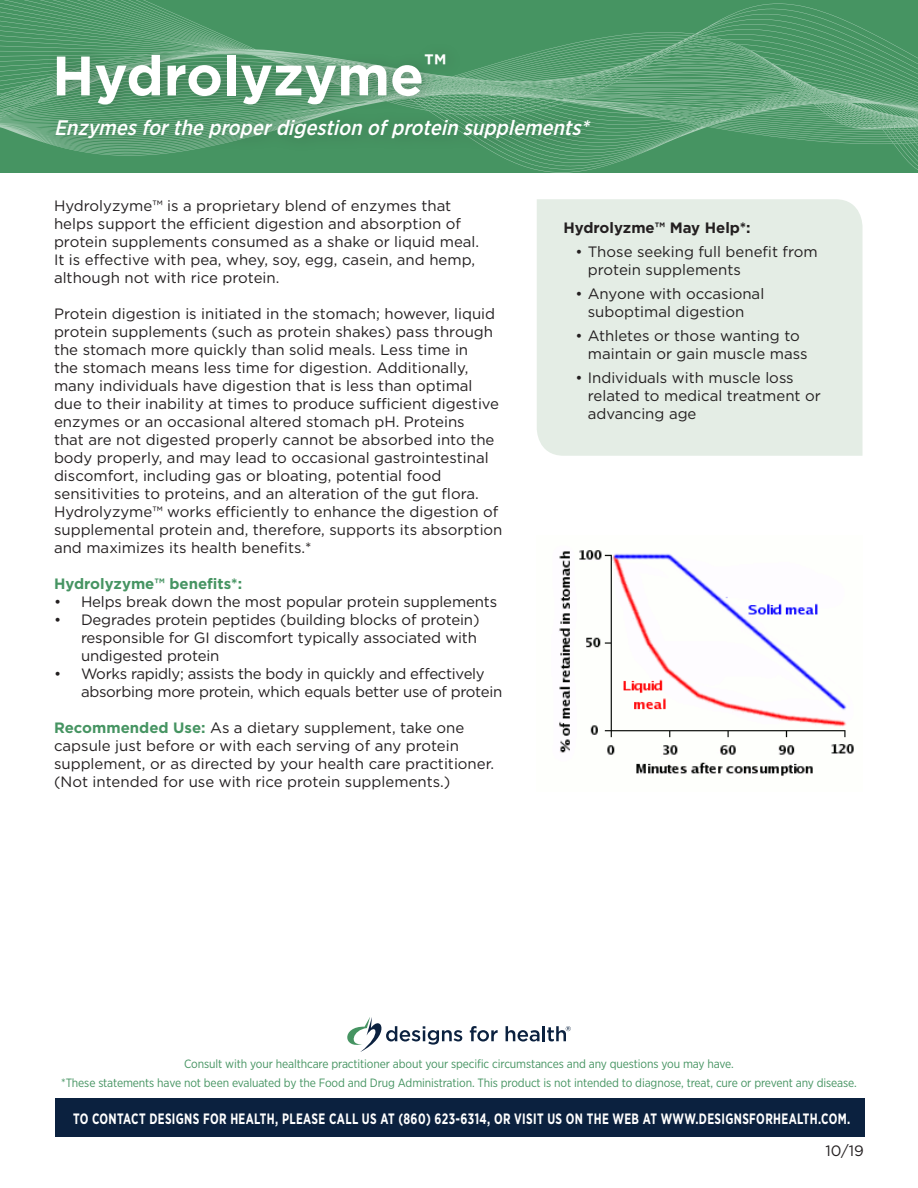
<style>
.page{position:relative;width:918px;height:1188px;background:#fff}
.page>*{position:absolute;margin:0;border:0;box-sizing:border-box;transform-origin:0 0}
.t1{font:700 55.5px "Gotham";color:#fff}
.t2{font:italic 500 21px "Gotham Narrow";color:#fff}
.t3{font:15px/18px "Gotham";color:#231f20}
.t4{font:15px/18px "Gotham";letter-spacing:-.02em;color:#231f20}
.t5{font:700 15px "Gotham Narrow";letter-spacing:.03em;color:#fff;scale:.8 1}
.t6{font:700 15px "Gotham";color:#469462}
.t7{font:700 15px "Gotham";color:#231f20}
.t8{font:12px "Gotham Narrow";letter-spacing:-.01em;color:#469462}
.s1{font-weight:700;color:#469462}
</style>
<div class="page">
<svg style="left:1px;top:0;width:917px;height:173px;background:#4d9868"></svg>
<img style="left:0;top:99px;width:386px;height:57px">
<img style="left:0;top:108px;width:918px;height:20px">
<img style="left:0;top:0;width:778px;height:69px">
<img style="left:0;top:77px;width:796px;height:19px">
<img style="left:2px;top:93px;width:825px;height:17px">
<img style="left:212px;top:34px;width:539px;height:49px">
<img style="left:463px;top:90px;width:361px;height:3px">
<div style="left:55px;top:1098px;width:810px;height:39px;background:#0b213f"></div>
<svg style="left:347px;top:1017px;width:115px;height:35px"></svg>
<svg style="left:470px;top:1026px;width:28px;height:16px"></svg>
<svg style="left:506px;top:1026px;width:34px;height:16px"></svg>
<hr style="left:542px;top:1026px;width:3px;height:15px;background:#0b213f">
<svg style="left:547px;top:1026px;width:24px;height:15px"></svg>
<div style="left:46px;top:41px;width:417px;height:79px;background:#231f20;opacity:.25"></div>
<div style="left:45px;top:107px;width:563px;height:48px;background:#231f20;opacity:.25"></div>
<div style="left:537px;top:199px;width:325px;height:257px;background:#e4ede5"></div>
<img style="left:559px;top:550px;width:295px;height:226px">
<p class="t1" style="left:52px;top:39px;width:396px">Hydrolyzyme<sup>™</sup></p>
<p class="t2" style="left:54px;top:115px;width:542px">Enzymesfortheproperdigestion ofprotein supplements*</p>
<p class="t3" style="left:54px;top:197px;width:427px">Hydrolyzyme™ is a proprietary blend of enzymes that helps support the efficient digestion and absorption of protein supplements consumed as a shake or liquid meal.<br>It is effective with pea, whey, soy, egg, casein, and hemp, although not with rice protein.</p>
<p class="t3" style="left:54px;top:305px;width:450px">Protein digestion is initiated in the stomach; however, liquid protein supplements (such as protein shakes) pass through the stomach more quickly than solid meals. Less time in<br>the stomach means less time for digestion. Additionally, many individuals have digestion that is less than optimal due to their inability at times to produce sufficient digestive enzymes or an occasional altered stomach pH. Proteins<br>that are not digested properly cannot be absorbed into the body properly, and may lead to occasional gastrointestinal discomfort, including gas or bloating, potential food sensitivities to proteins, and an alteration of the gut flora.<br>Hydrolyzyme™ works efficiently to enhance the digestion of supplemental protein and, therefore, supports its absorption and maximizes its health benefits.*</p>
<p class="t6" style="left:54px;top:574px;width:190px">Hydrolyzyme™ benefits*:</p>
<p class="t3" style="left:54px;top:593px;width:445px">• Helps break down the most popular protein supplements</p>
<p class="t3" style="left:81px;top:611px;width:400px;text-indent:-27px">• Degrades protein peptides (building blocks of protein) responsible for GI discomfort typically associated with undigested protein</p>
<p class="t4" style="left:81px;top:665px;width:423px;text-indent:-27px">• Works rapidly; assists the body in quickly and effectively absorbing more protein, which equals better use of protein</p>
<p class="t3" style="left:54px;top:719px;width:442px"><span class="s1">Recommended Use:</span> As a dietary supplement, take one capsule just before or with each serving of any protein supplement, or as directed by your health care practitioner. (Not intended for use with rice protein supplements.)</p>
<p class="t7" style="left:563px;top:217px;width:189px">Hydrolyzme™ May Help*:</p>
<p class="t3" style="left:588px;top:242px;width:231px;text-indent:-12px">• Those seeking full benefit from protein supplements</p>
<p class="t3" style="left:576px;top:284px;width:190px;text-align:center">• Anyone with occasional suboptimal digestion</p>
<p class="t3" style="left:588px;top:326px;width:221px;text-indent:-12px">• Athletes or those wanting to maintain or gain muscle mass</p>
<p class="t3" style="left:588px;top:368px;width:235px;text-indent:-12px">• Individuals with muscle loss related to medical treatment or advancing age</p>
<p class="t8" style="left:184px;top:1057px;width:551px">Consult with your healthcare practitioner about your specific circumstances and any questions you may have.</p>
<p class="t8" style="left:61px;top:1075px;width:797px">*These statements have not been evaluated by the Food and Drug Administration. This product is not intended to diagnose, treat, cure or prevent any disease.</p>
<p class="t5" style="left:73px;top:1109px;width:973px">TO CONTACT DESIGNS FOR HEALTH, PLEASE CALL US AT (860) 623-6314, OR VISIT US ON THE WEB AT WWW.DESIGNSFORHEALTH.COM.</p>
<p class="t3" style="left:826px;top:1141px;width:40px">10/19</p>
</div>
